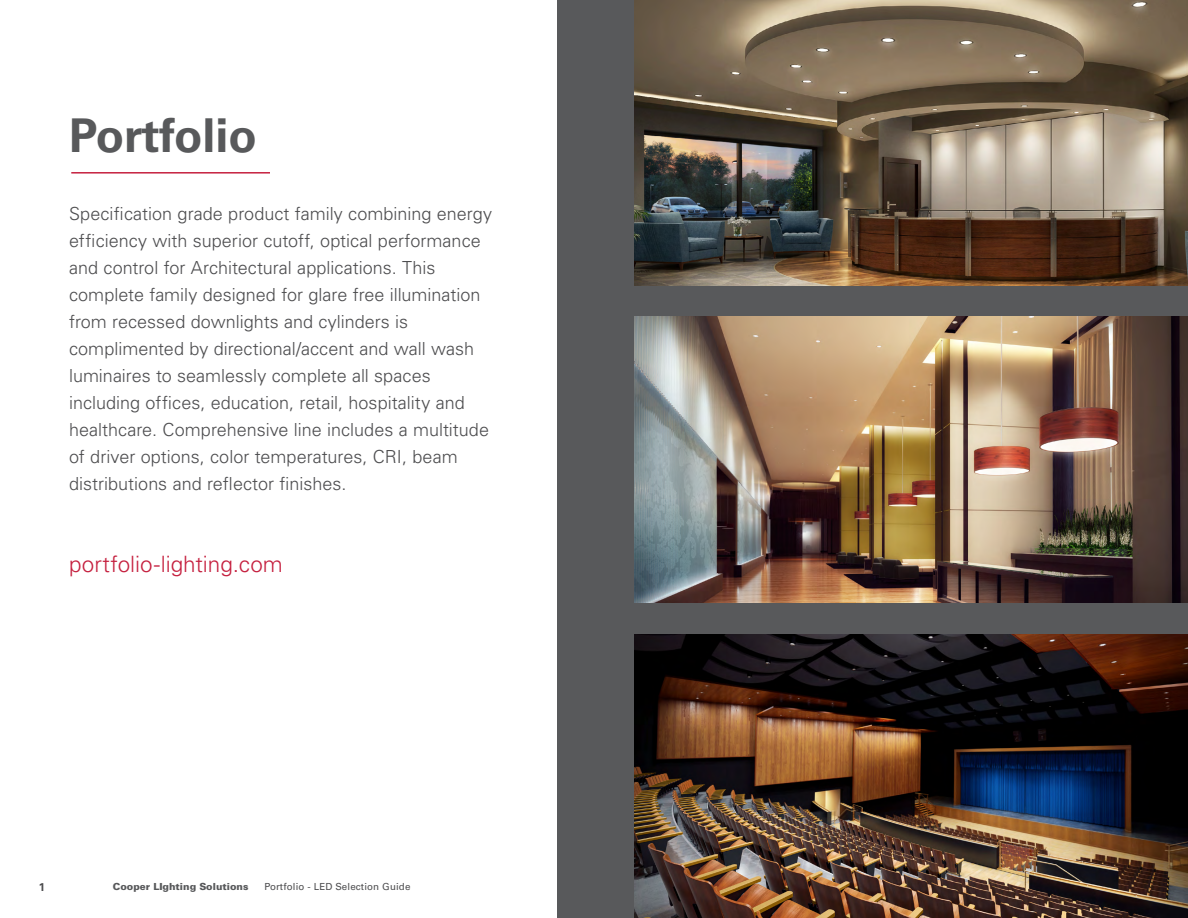
<style>
.page{position:relative;width:1188px;height:918px;background:#fff}
.page>*{position:absolute;margin:0;border:0;box-sizing:border-box;transform-origin:0 0}
.t1{font:700 46.65px "Univers LT Std";color:#58595b}
.t2{font:300 22.5px "Univers LT Std";color:#c5203f}
.t3{font:300 18px/27px "Univers LT Std";color:#4d4d4f}
.t4{font:700 11.25px "Univers LT Std";color:#4d4d4f}
.t5{font:9.75px "Univers LT Std";letter-spacing:.015em;color:#4d4d4f}
.t6{font:900 9.75px "Univers LT Std";color:#58595b}
</style>
<div class="page">
<div style="left:557px;top:0;width:631px;height:918px;background:#58595b"></div>
<img style="left:634px;top:0;width:554px;height:286px">
<img style="left:634px;top:316px;width:554px;height:286px">
<img style="left:634px;top:634px;width:554px;height:284px">
<hr style="left:71px;top:172px;width:199px;height:2px;background:#c5203f">
<h1 class="t1" style="left:69px;top:108px;width:189px">Portfolio</h1>
<p class="t3" style="left:69px;top:201px;width:424px">Specification grade product family combining energy efficiency with superior cutoff, optical performance and control for Architectural applications. This complete family designed for glare free illumination from recessed downlights and cylinders is complimented by directional/accent and wall wash luminaires to seamlessly complete all spaces including offices, education, retail, hospitality and healthcare. Comprehensive line includes a multitude of driver options, color temperatures, CRI, beam distributions and reflector finishes.</p>
<p class="t2" style="left:69px;top:551px;width:215px">portfolio-lighting.com</p>
<p class="t4" style="left:39px;top:881px;width:8px">1</p>
<p class="t6" style="left:113px;top:881px;width:137px">Cooper LIghting Solutions</p>
<p class="t5" style="left:264px;top:881px;width:148px">Portfolio - LED Selection Guide</p>
</div>
